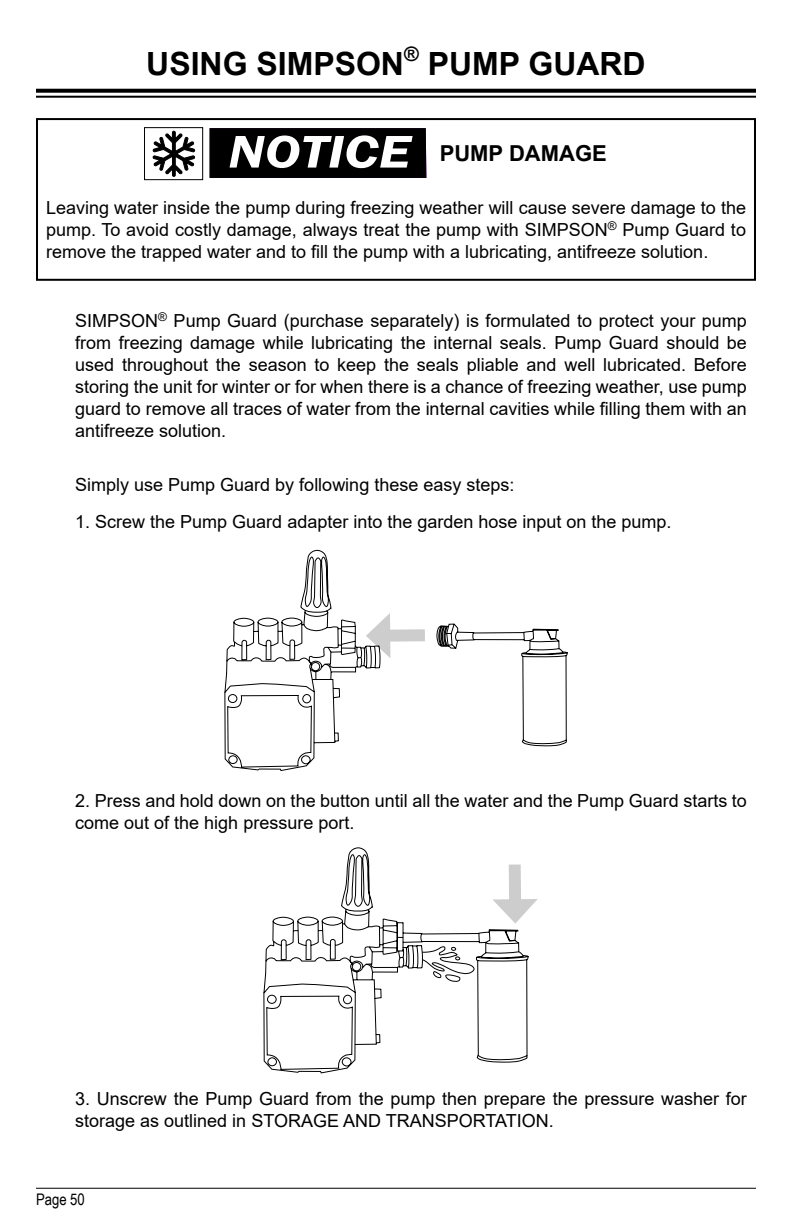
<style>
.page{position:relative;width:792px;height:1224px;background:#fff}
.page>*{position:absolute;margin:0;border:0;box-sizing:border-box;transform-origin:0 0}
.t1{font:italic 600 47.4px "Franklin Gothic";color:#fff;scale:1.18 1}
.t2{font:700 32px "Arial";color:#000}
.t3{font:700 22px "Arial";color:#000}
.t4{font:18px/22px "Arial";color:#000;text-align:justify}
.t5{font:16px "Arial Narrow";color:#000}
</style>
<div class="page">
<svg style="left:36px;top:89px;width:720px;height:4px;background:#111"></svg>
<hr style="left:36px;top:96px;width:720px;height:2px;background:#000">
<div style="left:36px;top:118px;width:720px;height:163px;border:2px solid #000"></div>
<div style="left:210px;top:128px;width:216px;height:50px;background:#000"></div>
<svg style="left:153px;top:131px;width:42px;height:46px"></svg>
<div style="left:144px;top:127px;width:59px;height:53px;border:1px solid #000"></div>
<hr style="left:36px;top:1188px;width:720px;height:1px;background:#000">
<svg style="left:224px;top:549px;width:157px;height:222px"></svg>
<svg style="left:436px;top:623px;width:132px;height:124px"></svg>
<div style="left:381px;top:629px;width:44px;height:13px;background:#cdcdcd"></div>
<svg style="left:366px;top:613px;width:24px;height:45px"></svg>
<svg style="left:263px;top:847px;width:266px;height:227px"></svg>
<svg style="left:421px;top:946px;width:54px;height:38px"></svg>
<div style="left:509px;top:865px;width:12px;height:44px;background:#cdcdcd"></div>
<svg style="left:492px;top:899px;width:46px;height:25px"></svg>
<h2 class="t2" style="left:146px;top:41px;width:501px">USING SIMPSON<sup>®</sup> PUMP GUARD</h2>
<h1 class="t1" style="left:228px;top:121px;width:156px">NOTICE</h1>
<p class="t4" style="left:46px;top:197px;width:702px">Leaving water inside the pump during freezing weather will cause severe damage to the pump. To avoid costly damage, always treat the pump with SIMPSON<sup>®</sup> Pump Guard to remove the trapped water and to fill the pump with a lubricating, antifreeze solution.</p>
<p class="t3" style="left:440px;top:138px;width:169px">PUMP DAMAGE</p>
<p class="t4" style="left:75px;top:309px;width:673px">SIMPSON<sup>®</sup> Pump Guard (purchase separately) is formulated to protect your pump from freezing damage while lubricating the internal seals. Pump Guard should be used throughout the season to keep the seals pliable and well lubricated. Before storing the unit for winter or for when there is a chance of freezing weather, use pump guard to remove all traces of water from the internal cavities while filling them with an antifreeze solution.</p>
<p class="t4" style="left:75px;top:474px;width:441px">Simply use Pump Guard by following these easy steps:</p>
<p class="t4" style="left:75px;top:510px;width:598px">1. Screw the Pump Guard adapter into the garden hose input on the pump.</p>
<p class="t4" style="left:75px;top:789px;width:673px">2. Press and hold down on the button until all the water and the Pump Guard starts to come out of the high pressure port.</p>
<p class="t4" style="left:75px;top:1088px;width:673px">3. Unscrew the Pump Guard from the pump then prepare the pressure washer for storage as outlined in STORAGE AND TRANSPORTATION.</p>
<p class="t5" style="left:36px;top:1187px;width:50px">Page 50</p>
</div>
